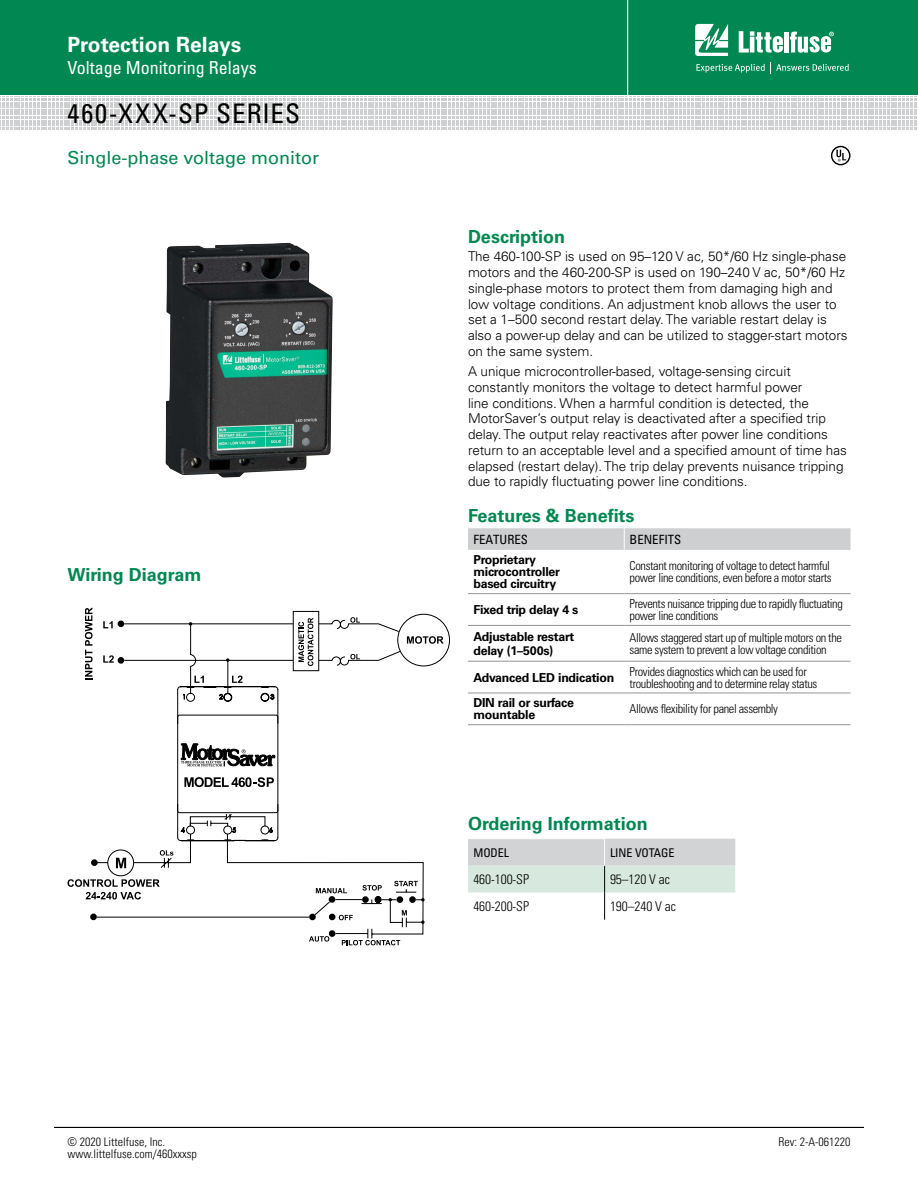
<style>
.page{position:relative;width:918px;height:1188px;background:#fff}
.page>*{position:absolute;margin:0;border:0;box-sizing:border-box;transform-origin:0 0}
.SERIES{font:condensed 27px "Univers LT Std";letter-spacing:.04em;color:#000}
.t1{font:700 21px "Univers LT Std";color:#fff}
.Facts_Subhead{font:700 18px "Univers LT Std";color:#008752}
.Title_text{font:18px "Univers LT Std";color:#008752}
.t2{font:condensed 18px "Univers LT Std";color:#fff}
.Body_text{font:300 13.5px/15.8px "Univers LT Std";letter-spacing:-.005em;color:#000}
.Ordering_Info_text{font:300 condensed 13.5px "Univers LT Std";letter-spacing:-.005em;color:#000}
.SubTitleTOC{font:condensed 12.75px "Univers LT Std";color:#000}
.Benefits_text{font:300 condensed 12.3px/12px "Univers LT Std";letter-spacing:-.03em;color:#000}
.features_text{font:700 12.3px/12px "Univers LT Std";letter-spacing:-.02em;color:#000}
.t3{font:300 condensed 12px "Univers LT Std";color:#000}
.Order_info_chart_hea{font:condensed 12px "Univers LT Std";letter-spacing:-.005em;color:#000}
</style>
<div class="page">
<div style="left:0;top:0;width:918px;height:95px;background:#008752"></div>
<svg style="left:0;top:96px;width:917px;height:34px"></svg>
<hr style="left:627px;top:0;width:1px;height:98px;background:#fff">
<svg style="left:695px;top:24px;width:33px;height:32px"></svg>
<div style="left:784px;top:32px;width:5px;height:21px;background:#fff"></div>
<svg style="left:790px;top:32px;width:44px;height:21px"></svg>
<svg style="left:739px;top:31px;width:44px;height:22px"></svg>
<svg style="left:696px;top:62px;width:153px;height:11px"></svg>
<hr style="left:54px;top:1127px;width:810px;height:1px;background:#000">
<hr style="left:468px;top:593px;width:156px;height:1px;background:#939598">
<hr style="left:624px;top:593px;width:226px;height:1px;background:#939598">
<hr style="left:468px;top:625px;width:156px;height:1px;background:#939598">
<hr style="left:624px;top:625px;width:226px;height:1px;background:#939598">
<hr style="left:468px;top:661px;width:156px;height:1px;background:#939598">
<hr style="left:624px;top:661px;width:226px;height:1px;background:#939598">
<hr style="left:468px;top:693px;width:156px;height:1px;background:#939598">
<hr style="left:624px;top:693px;width:226px;height:1px;background:#939598">
<hr style="left:468px;top:724px;width:156px;height:1px;background:#939598">
<hr style="left:624px;top:724px;width:226px;height:1px;background:#939598">
<div style="left:468px;top:528px;width:382px;height:22px;background:#cdcfd0"></div>
<img style="left:165px;top:243px;width:168px;height:235px">
<div style="left:831px;top:146px;width:19px;height:19px;border:1px solid #000;border-radius:50%"></div>
<svg style="left:836px;top:150px;width:10px;height:12px"></svg>
<svg style="left:68px;top:608px;width:376px;height:337px"></svg>
<svg style="left:468px;top:839px;width:267px;height:81px"></svg>
<h2 class="t1" style="left:68px;top:33px;width:175px">Protection Relays</h2>
<h3 class="t2" style="left:68px;top:56px;width:191px">Voltage Monitoring Relays</h3>
<p class="SERIES" style="left:68px;top:96px;width:234px">460-XXX-SP SERIES</p>
<p class="Title_text" style="left:68px;top:147px;width:253px">Single-phase voltage monitor</p>
<p class="Facts_Subhead" style="left:68px;top:564px;width:135px">Wiring Diagram</p>
<p class="Facts_Subhead" style="left:468px;top:226px;width:99px">Description</p>
<p class="Body_text" style="left:468px;top:249px;width:381px">The 460-100-SP is used on 95–120 V ac, 50*/60 Hz single-phase motors and the 460-200-SP is used on 190–240 V ac, 50*/60 Hz single-phase motors to protect them from damaging high and low voltage conditions. An adjustment knob allows the user to set a 1–500 second restart delay. The variable restart delay is also a power-up delay and can be utilized to stagger-start motors on the same system.</p>
<p class="Body_text" style="left:468px;top:363px;width:380px">A unique microcontroller-based, voltage-sensing circuit constantly monitors the voltage to detect harmful power<br>line conditions. When a harmful condition is detected, the MotorSaver’s output relay is deactivated after a specified trip delay. The output relay reactivates after power line conditions return to an acceptable level and a specified amount of time has elapsed (restart delay). The trip delay prevents nuisance tripping due to rapidly fluctuating power line conditions.</p>
<p class="Facts_Subhead" style="left:468px;top:505px;width:168px">Features &amp; Benefits</p>
<p class="SubTitleTOC" style="left:473px;top:531px;width:56px">FEATURES</p>
<p class="SubTitleTOC" style="left:630px;top:531px;width:53px">BENEFITS</p>
<p class="features_text" style="left:473px;top:554px;width:88px">Proprietary microcontroller based circuitry</p>
<p class="Benefits_text" style="left:630px;top:560px;width:204px">Constant monitoring of voltage to detect harmful power line conditions, even before a motor starts</p>
<p class="features_text" style="left:473px;top:604px;width:107px">Fixed trip delay 4 s</p>
<p class="Benefits_text" style="left:630px;top:598px;width:215px">Prevents nuisance tripping due to rapidly fluctuating power line conditions</p>
<p class="features_text" style="left:473px;top:630px;width:102px;line-height:13.5px">Adjustable restart delay (1–500s)</p>
<p class="Benefits_text" style="left:630px;top:631px;width:214px">Allows staggered start up of multiple motors on the same system to prevent a low voltage condition</p>
<p class="features_text" style="left:473px;top:671px;width:142px">Advanced LED indication</p>
<p class="Benefits_text" style="left:630px;top:665px;width:189px">Provides diagnostics which can be used for troubleshooting and to determine relay status</p>
<p class="features_text" style="left:473px;top:697px;width:102px">DIN rail or surface mountable</p>
<p class="Benefits_text" style="left:630px;top:703px;width:150px">Allows flexibility for panel assembly</p>
<p class="Facts_Subhead" style="left:468px;top:813px;width:181px">Ordering Information</p>
<p class="Order_info_chart_hea" style="left:473px;top:845px;width:37px">MODEL</p>
<p class="Order_info_chart_hea" style="left:610px;top:845px;width:66px">LINE VOTAGE</p>
<p class="Ordering_Info_text" style="left:473px;top:871px;width:57px">460-100-SP</p>
<p class="Ordering_Info_text" style="left:610px;top:871px;width:62px">95–120 V ac</p>
<p class="Ordering_Info_text" style="left:473px;top:898px;width:57px">460-200-SP</p>
<p class="Ordering_Info_text" style="left:610px;top:898px;width:67px">190–240 V ac</p>
<p class="t3" style="left:68px;top:1134px;width:99px">© 2020 Littelfuse, Inc.</p>
<p class="t3" style="left:800px;top:1134px;width:7px">1</p>
<p class="t3" style="left:829px;top:1134px;width:23px">2716</p>
<p class="t3" style="left:779px;top:1134px;width:73px">Rev: 2-A-061220</p>
<p class="t3" style="left:68px;top:1146px;width:131px">www.littelfuse.com/460xxxsp</p>
</div>
